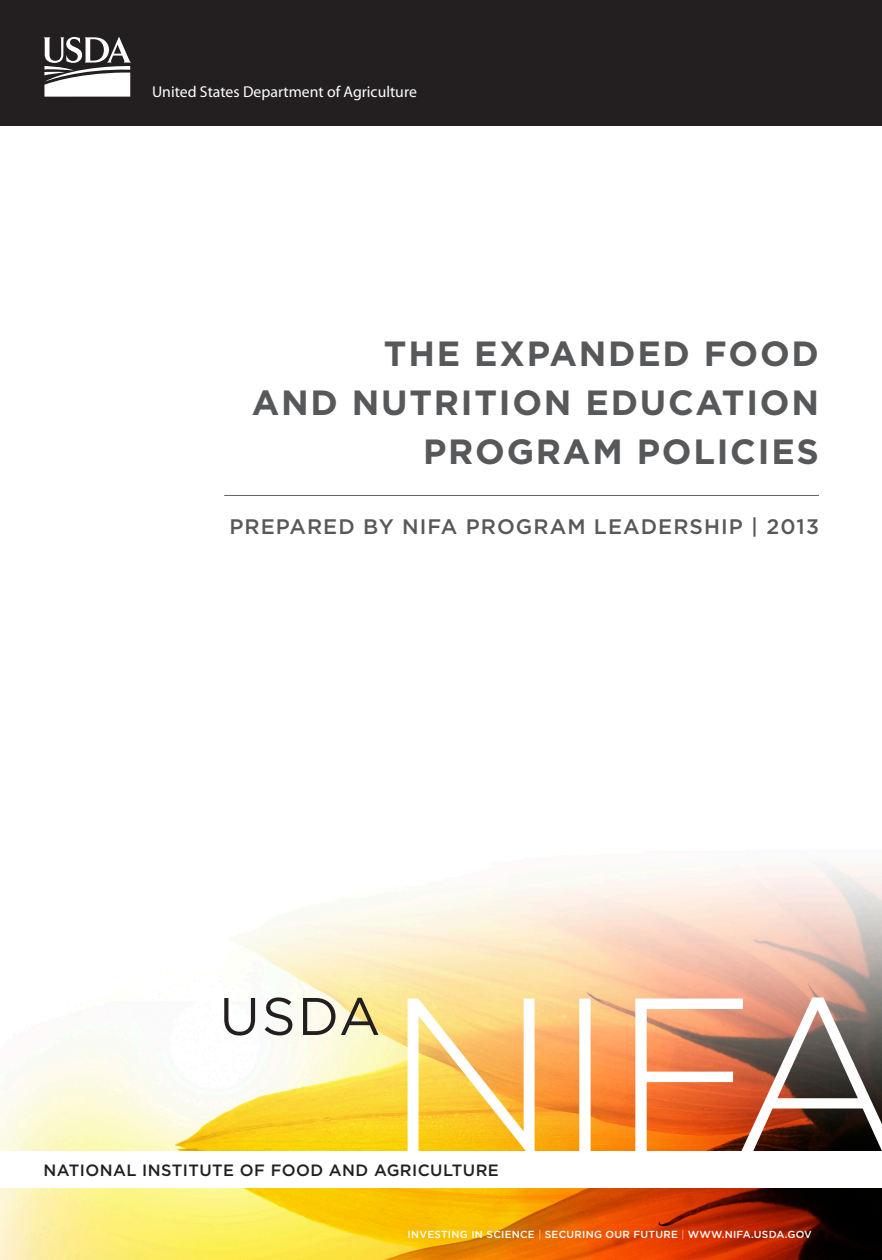
<style>
.page{position:relative;width:882px;height:1260px;background:#fff}
.page>*{position:absolute;margin:0;border:0;box-sizing:border-box;transform-origin:0 0}
.t1{font:700 35px/49px "Gotham";letter-spacing:.05em;color:#57585a;text-align:right}
.t2{font:500 21px "Gotham";letter-spacing:.05em;color:#57585a}
.t3{font:500 16.45px "Gotham";letter-spacing:.025em;color:#231f20}
.t4{font:15.75px "Myriad Pro";color:#fff}
.t5{font:500 10.15px "Gotham";letter-spacing:.025em;color:#fff}
.s1{font-weight:300}
</style>
<div class="page">
<div style="left:0;top:0;width:882px;height:126px;background:#231f20"></div>
<svg style="left:44px;top:37px;width:87px;height:60px"></svg>
<img style="left:0;top:867px;width:882px;height:393px">
<div style="left:0;top:1151px;width:882px;height:36px;background:#fff"></div>
<img style="left:408px;top:997px;width:474px;height:154px">
<svg style="left:224px;top:997px;width:155px;height:39px"></svg>
<hr style="left:224px;top:495px;width:595px;height:1px;background:#231f20">
<p class="t4" style="left:152px;top:83px;width:266px">United States Department of Agriculture</p>
<p class="t1" style="left:252px;top:328px;width:569px">THE EXPANDED FOOD<br>AND NUTRITION EDUCATION<br>PROGRAM POLICIES</p>
<p class="t2" style="left:229px;top:512px;width:591px">PREPARED BY NIFA PROGRAM LEADERSHIP | 2013</p>
<p class="t3" style="left:44px;top:1159px;width:457px">NATIONAL INSTITUTE OF FOOD AND AGRICULTURE</p>
<p class="t5" style="left:408px;top:1228px;width:406px">INVESTING IN SCIENCE <span class="s1">|</span> SECURING OUR FUTURE <span class="s1">|</span> WWW.NIFA.USDA.GOV</p>
</div>
